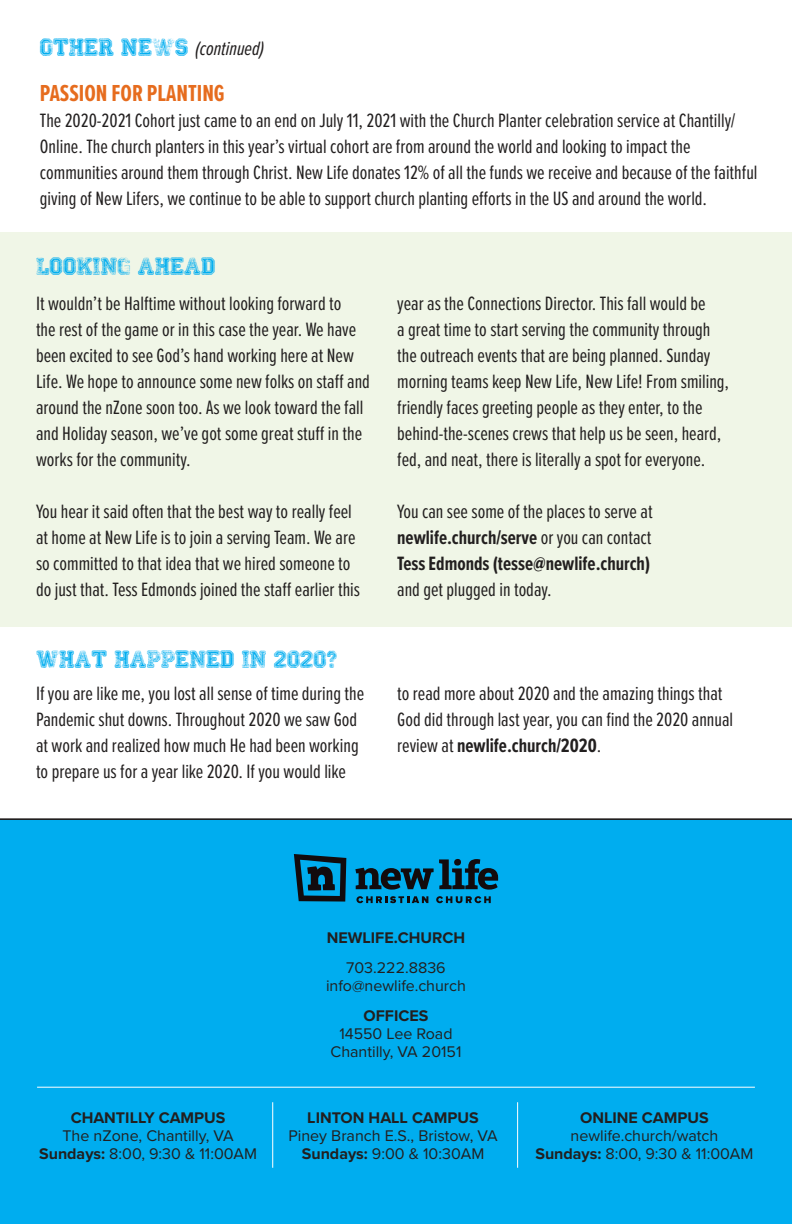
<style>
.page{position:relative;width:792px;height:1224px;background:#fff}
.page>*{position:absolute;margin:0;border:0;box-sizing:border-box;transform-origin:0 0}
.t1{font:700 24px "Proxima Nova Ex Cn";color:#e66c1e}
.t2{font:20px/26px "Proxima Nova Ex Cn";color:#221f1f}
.t3{font:700 20px/26px "Proxima Nova Ex Cn";color:#221f1f;text-align:justify}
.t4{font:italic 20px "Proxima Nova Ex Cn";color:#221f1f}
.t5{font:18px "Colleged";color:#00adef}
.t6{font:16px/18px "Proxima Nova";color:#221f1f;text-align:center}
.t7{font:700 16px "Proxima Nova";color:#221f1f}
.s1{font-family:"Colleged";font-style:normal;font-size:18px;color:#00adef}
.s2{font-weight:400}
.s3{font-weight:700}
</style>
<div class="page">
<hr style="left:0;top:818px;width:792px;height:2px;background:#221f1f">
<div style="left:0;top:232px;width:792px;height:394px;background:#f0f6e7"></div>
<div style="left:0;top:820px;width:792px;height:404px;background:#00adef"></div>
<svg style="left:356px;top:896px;width:72px;height:7px"></svg>
<svg style="left:436px;top:896px;width:55px;height:7px"></svg>
<svg style="left:355px;top:859px;width:143px;height:31px"></svg>
<svg style="left:294px;top:854px;width:52px;height:48px"></svg>
<hr style="left:272px;top:1102px;width:1px;height:66px;background:#fff">
<hr style="left:517px;top:1102px;width:1px;height:66px;background:#fff">
<hr style="left:37px;top:1087px;width:718px;height:1px;background:#fff">
<p class="t4" style="left:40px;top:40px;width:226px"><span class="s1">OTHER NEWS</span> (continued)</p>
<p class="t1" style="left:40px;top:83px;width:186px">PASSION FOR PLANTING</p>
<p class="t2" style="left:40px;top:108px;width:719px">The 2020- 2021 Cohort just came to an end on July 11, 2021 with the Church Planter celebration service at Chantilly/ Online. The church planters in this year’s virtual cohort are from around the world and looking to impact the communities around them through Christ. New Life donates 12% of all the funds we receive and because of the faithful giving of New Lifers, we continue to be able to support church planting efforts in the US and around the world.</p>
<p class="t5" style="left:36px;top:257px;width:181px">LOOKING AHEAD</p>
<p class="t2" style="left:36px;top:291px;width:335px">It wouldn’t be Halftime without looking forward to<br>the rest of the game or in this case the year. We have been excited to see God’s hand working here at New Life. We hope to announce some new folks on staff and around the nZone soon too. As we look toward the fall and Holiday season, we’ve got some great stuff in the works for the community.</p>
<p class="t2" style="left:36px;top:499px;width:326px">You hear it said often that the best way to really feel at home at New Life is to join a serving Team. We are so committed to that idea that we hired someone to do just that. Tess Edmonds joined the staff earlier this</p>
<p class="t5" style="left:36px;top:650px;width:303px">WHAT HAPPENED IN 2020?</p>
<p class="t2" style="left:397px;top:291px;width:333px">year as the Connections Director. This fall would be<br>a great time to start serving the community through the outreach events that are being planned. Sunday morning teams keep New Life, New Life! From smiling, friendly faces greeting people as they enter, to the behind- the- scenes crews that help us be seen, heard, fed, and neat, there is literally a spot for everyone.</p>
<p class="t3" style="left:397px;top:499px;width:257px"><span class="s2">You can see some of the places to serve at </span>newlife.church/serve <span class="s2">or you can contact </span>Tess Edmonds (tesse@newlife.church)</p>
<p class="t2" style="left:397px;top:577px;width:156px">and get plugged in today.</p>
<p class="t2" style="left:36px;top:681px;width:330px">If you are like me, you lost all sense of time during the Pandemic shut downs. Throughout 2020 we saw God at work and realized how much He had been working to prepare us for a year like 2020. If you would like</p>
<p class="t2" style="left:397px;top:681px;width:337px">to read more about 2020 and the amazing things that<br>God did through last year, you can find the 2020 annual review at <span class="s3">newlife.church/2020</span>.</p>
<p class="t7" style="left:71px;top:1111px;width:156px">CHANTILLY CAMPUS</p>
<p class="t6" style="left:39px;top:1127px;width:219px">The nZone, Chantilly, VA<br><span class="s3">Sundays:</span> 8:00, 9:30 &amp; 11:00AM</p>
<p class="t7" style="left:327px;top:931px;width:140px">NEWLIFE.CHURCH</p>
<p class="t6" style="left:326px;top:960px;width:141px">703.222.8836 info@newlife.church</p>
<p class="t7" style="left:364px;top:1009px;width:66px">OFFICES</p>
<p class="t6" style="left:331px;top:1026px;width:132px">14550 Lee Road<br>Chantilly, VA 20151</p>
<p class="t7" style="left:307px;top:1111px;width:173px">LINTON HALL CAMPUS</p>
<p class="t6" style="left:288px;top:1127px;width:211px">Piney Branch E.S., Bristow, VA<br><span class="s3">Sundays:</span> 9:00 &amp; 10:30AM</p>
<p class="t7" style="left:580px;top:1111px;width:130px">ONLINE CAMPUS</p>
<p class="t6" style="left:535px;top:1127px;width:219px">newlife.church/watch<br><span class="s3">Sundays:</span> 8:00, 9:30 &amp; 11:00AM</p>
</div>
